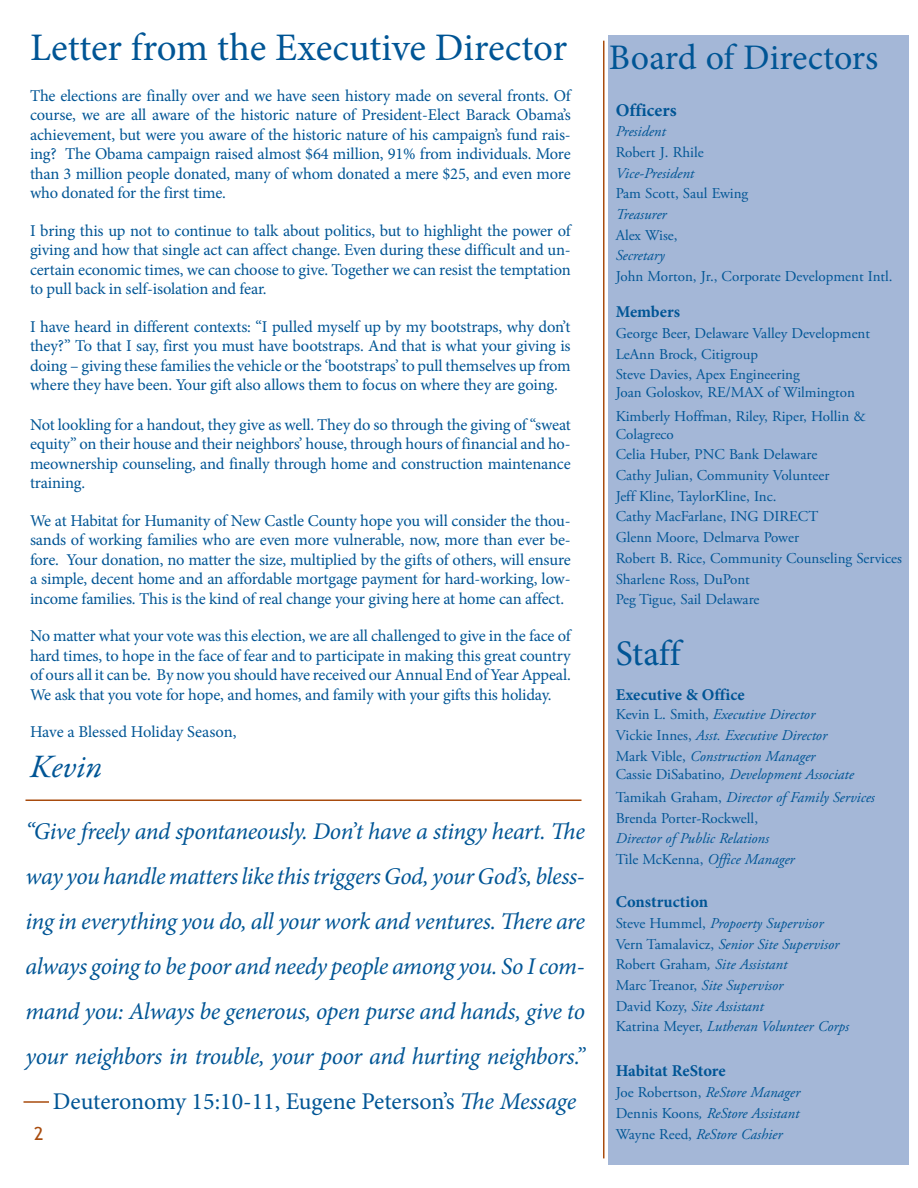
<style>
.page{position:relative;width:918px;height:1188px;background:#fff}
.page>*{position:absolute;margin:0;border:0;box-sizing:border-box;transform-origin:0 0}
.t1{font:39px "Minion Pro";color:#005595}
.t2{font:36px "Minion Pro";letter-spacing:-.005em;color:#005595}
.t3{font:italic 33px "Garamond Premr Pro";color:#005595}
.t4{font:italic 24px "Minion Pro";letter-spacing:-.02em;color:#005595}
.t5{font:24px "Minion Pro";letter-spacing:-.005em;color:#005595}
.t6{font:700 18px "Minion Pro";letter-spacing:.005em;color:#005595}
.t7{font:18px "Trebuchet MS";color:#a84b0d}
.t8{font:16.5px/19.5px "Minion Pro";letter-spacing:-.015em;color:#005595;text-align:justify}
.t9{font:700 16.5px "Minion Pro";letter-spacing:-.005em;color:#005595}
.t10{font:italic 15px/20.7px "Adobe Garamond Pro";color:#005595}
.t11{font:15px/20.7px "Adobe Garamond Pro";color:#005595}
.s1{font-style:italic}
.s2{font-style:normal}
</style>
<div class="page">
<div style="left:609px;top:35px;width:300px;height:1129px;background:#a4b7d7"></div>
<hr style="left:603px;top:41px;width:1px;height:1117px;background:#a84b0d">
<hr style="left:26px;top:800px;width:556px;height:1px;background:#a84b0d">
<hr style="left:24px;top:1101px;width:25px;height:2px;background:#a84b0d">
<h1 class="t1" style="left:30px;top:21px;width:539px">Letter from the Executive Director</h1>
<p class="t8" style="left:30px;top:86px;width:542px">The elections are finally over and we have seen history made on several fronts. Of course, we are all aware of the historic nature of President-Elect Barack Obama’s achievement, but were you aware of the historic nature of his campaign’s fund rais&shy;ing? The Obama campaign raised almost $64 million, 91% from individuals. More than 3 million people donated, many of whom donated a mere $25, and even more who donated for the first time.</p>
<p class="t8" style="left:30px;top:221px;width:542px">I bring this up not to continue to talk about politics, but to highlight the power of giving and how that single act can affect change. Even during these difficult and un&shy;certain economic times, we can choose to give. Together we can resist the temptation to pull back in self-isolation and fear.</p>
<p class="t8" style="left:30px;top:317px;width:542px">I have heard in different contexts: “I pulled myself up by my bootstraps, why don’t they?” To that I say, first you must have bootstraps. And that is what your giving is doing – giving these families the vehicle or the ‘bootstraps’ to pull themselves up from where they have been. Your gift also allows them to focus on where they are going.</p>
<p class="t8" style="left:30px;top:415px;width:542px">Not lookling for a handout, they give as well. They do so through the giving of “sweat equity” on their house and their neighbors’ house, through hours of financial and ho&shy;meownership counseling, and finally through home and construction maintenance training.</p>
<p class="t8" style="left:30px;top:511px;width:542px">We at Habitat for Humanity of New Castle County hope you will consider the thou&shy;sands of working families who are even more vulnerable, now, more than ever be&shy;fore. Your donation, no matter the size, multiplied by the gifts of others, will ensure a simple, decent home and an affordable mortgage payment for hard-working, low&shy;income families. This is the kind of real change your giving here at home can affect.</p>
<p class="t8" style="left:30px;top:626px;width:542px">No matter what your vote was this election, we are all challenged to give in the face of hard times, to hope in the face of fear and to participate in making this great country of ours all it can be. By now you should have received our Annual End of Year Appeal.<br>We ask that you vote for hope, and homes, and family with your gifts this holiday.</p>
<p class="t8" style="left:30px;top:722px;width:208px">Have a Blessed Holiday Season,</p>
<h3 class="t3" style="left:30px;top:745px;width:74px">Kevin</h3>
<h3 class="t4" style="left:26px;top:815px;width:561px">“Give freely and spontaneously. Don’t have a stingy heart. The</h3>
<h3 class="t4" style="left:26px;top:860px;width:561px">way you handle matters like this triggers God, your God’s, bless-</h3>
<h3 class="t4" style="left:26px;top:905px;width:561px">ing in everything you do, all your work and ventures. There are</h3>
<h3 class="t4" style="left:26px;top:950px;width:561px">always going to be poor and needy people among you. So I com-</h3>
<h3 class="t4" style="left:26px;top:995px;width:561px">mand you: Always be generous, open purse and hands, give to</h3>
<h3 class="t4" style="left:26px;top:1040px;width:561px">your neighbors in trouble, your poor and hurting neighbors.”</h3>
<h3 class="t5" style="left:53px;top:1085px;width:525px">Deuteronomy 15:10-11, Eugene Peterson’s <span class="s1">The Message</span></h3>
<h2 class="t2" style="left:609px;top:33px;width:271px">Board of Directors</h2>
<p class="t6" style="left:616px;top:97px;width:62px">Officers</p>
<p class="t10" style="left:616px;top:122px;width:52px">President</p>
<p class="t11" style="left:616px;top:142px;width:90px">Robert J. Rhile</p>
<p class="t10" style="left:616px;top:163px;width:80px">Vice-President</p>
<p class="t11" style="left:616px;top:184px;width:134px">Pam Scott, Saul Ewing</p>
<p class="t10" style="left:616px;top:204px;width:53px">Treasurer</p>
<p class="t11" style="left:616px;top:225px;width:64px">Alex Wise,</p>
<p class="t10" style="left:616px;top:246px;width:50px">Secretary</p>
<p class="t11" style="left:616px;top:267px;width:278px">John Morton, Jr., Corporate Development Intl.</p>
<p class="t9" style="left:616px;top:300px;width:66px">Members</p>
<p class="t11" style="left:616px;top:323px;width:256px">George Beer, Delaware Valley Development<br>LeAnn Brock, Citigroup<br>Steve Davies, Apex Engineering</p>
<p class="t11" style="left:616px;top:381px;width:252px;line-height:23.4px">Joan Goloskov, RE/MAX of Wilmington<br>Kimberly Hoffman, Riley, Riper, Hollin &amp;</p>
<p class="t11" style="left:616px;top:424px;width:288px">Colagreco<br>Celia Huber, PNC Bank Delaware<br>Cathy Julian, Community Volunteer<br>Jeff Kline, TaylorKline, Inc.<br>Cathy MacFarlane, ING DIRECT<br>Glenn Moore, Delmarva Power<br>Robert B. Rice, Community Counseling Services<br>Sharlene Ross, DuPont<br>Peg Tigue, Sail Delaware</p>
<h2 class="t2" style="left:616px;top:629px;width:66px">Staff</h2>
<p class="t9" style="left:616px;top:683px;width:131px">Executive &amp; Office</p>
<p class="t10" style="left:616px;top:704px;width:213px"><span class="s2">Kevin L. Smith,</span> Executive Director<br><span class="s2">Vickie Innes,</span> Asst. Executive Director<br><span class="s2">Mark Vible,</span> Construction Manager</p>
<p class="t10" style="left:616px;top:763px;width:261px;line-height:23.4px"><span class="s2">Cassie DiSabatino</span>, Development Associate<br><span class="s2">Tamikah Graham,</span> Director of Family Services</p>
<p class="t11" style="left:616px;top:808px;width:144px">Brenda Porter-Rockwell,</p>
<p class="t10" style="left:616px;top:829px;width:181px">Director of Public Relations<br><span class="s2">Tile McKenna,</span> Office Manager</p>
<p class="t9" style="left:616px;top:890px;width:94px">Construction</p>
<p class="t10" style="left:616px;top:913px;width:235px"><span class="s2">Steve Hummel,</span> Propoerty Supervisor <span class="s2">Vern Tamalavicz,</span> Senior Site Supervisor <span class="s2">Robert Graham</span>, Site Assistant<br><span class="s2">Marc Treanor,</span> Site Supervisor<br><span class="s2">David Kozy,</span> Site Assistant<br><span class="s2">Katrina Meyer,</span> Lutheran Volunteer Corps</p>
<p class="t9" style="left:616px;top:1060px;width:111px">Habitat ReStore</p>
<p class="t10" style="left:616px;top:1082px;width:186px"><span class="s2">Joe Robertson,</span> ReStore Manager<br><span class="s2">Dennis Koons</span>, ReStore Assistant</p>
<p class="t7" style="left:34px;top:1123px;width:11px">2</p>
<p class="t10" style="left:616px;top:1124px;width:168px"><span class="s2">Wayne Reed,</span> ReStore Cashier</p>
</div>
